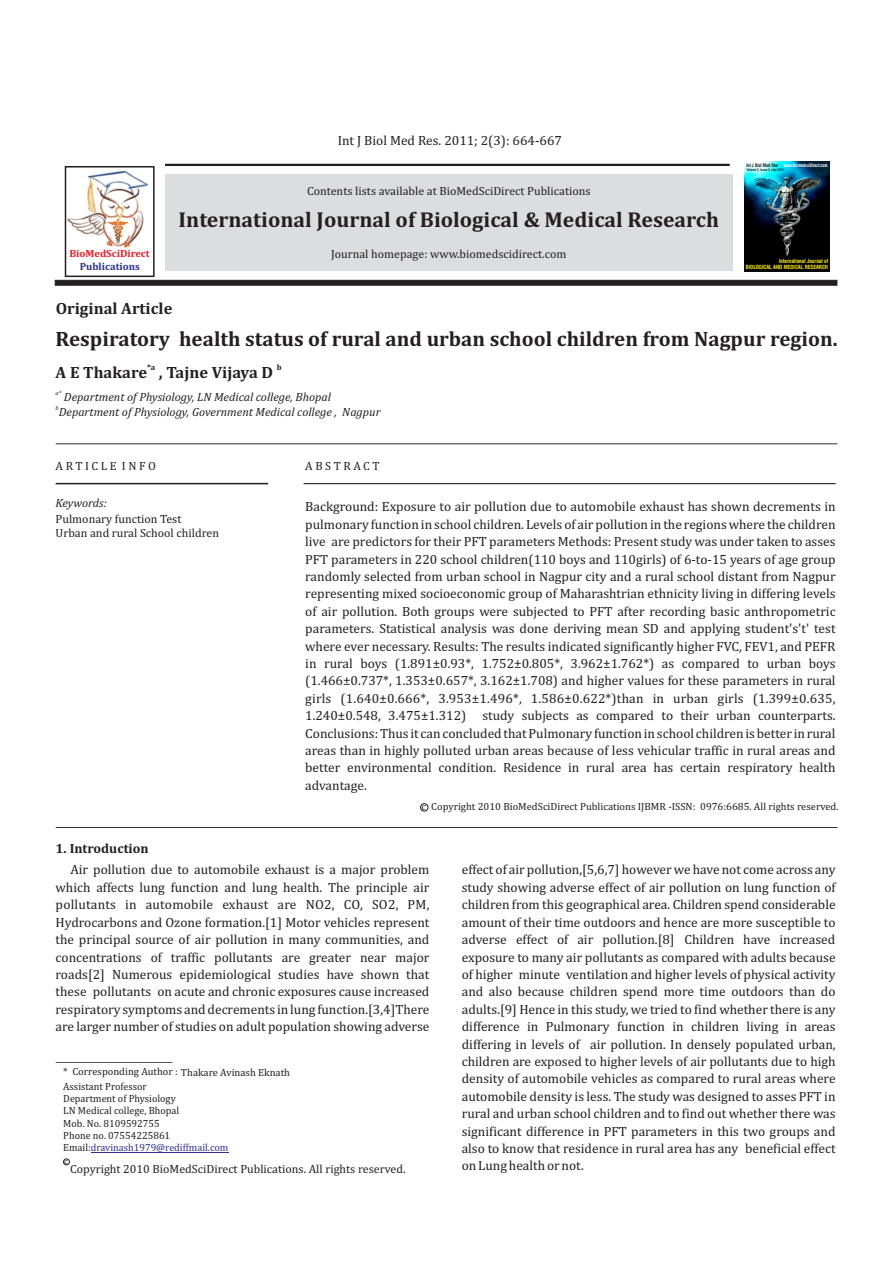
<style>
.page{position:relative;width:893px;height:1263px;background:#fff}
.page>*{position:absolute;margin:0;border:0;box-sizing:border-box;transform-origin:0 0}
.t1{font:700 21.75px "Cambria";color:#231f20}
.t2{font:700 21px "Cambria";color:#231f20}
.t3{font:700 16.5px "Cambria";color:#231f20}
.t4{font:13.5px/17.4px "Cambria";color:#231f20;text-align:justify}
.t5{font:700 13.5px "Cambria";color:#231f20}
.t6{font:12px/14.1px "Cambria";color:#231f20}
.t7{font:italic 12px "Cambria";color:#231f20}
.t8{font:12px "Cambria";letter-spacing:.215em;color:#231f20}
.t9{font:10.5px/12.3px "Cambria";color:#231f20}
.t10{font:700 10.5px "Cambria";color:#ed1c24}
.t11{font:700 10.5px "Cambria";color:#2e3092}
.t12{font:700 8.25px "Cambria";color:#231f20}
.t13{font:8.25px "Cambria";color:#231f20}
.t14{font:italic 6px "Cambria";color:#231f20}
.t15{font:700 condensed 5.55px/6.6px "Swiss 721 BT";color:#fff200;text-align:right;scale:.96 1}
.t16{font:700 condensed 4.8px "Swiss 721 BT";color:#fff;scale:.88 1}
.t17{font:700 condensed 3.45px "Swiss 721 BT";color:#231f20;scale:.92 1}
.s1{color:#231f20}
.s2{color:#2e3092}
</style>
<div class="page">
<hr style="left:165px;top:164px;width:565px;height:2px;background:#231f20">
<svg style="left:55px;top:280px;width:782px;height:6px;background:#2c2829"></svg>
<div style="left:165px;top:174px;width:567px;height:96px;background:#dcddde"></div>
<hr style="left:56px;top:443px;width:781px;height:1px;background:#231f20">
<hr style="left:56px;top:827px;width:781px;height:1px;background:#231f20">
<hr style="left:56px;top:483px;width:212px;height:1px;background:#231f20">
<hr style="left:304px;top:483px;width:532px;height:1px;background:#231f20">
<div style="left:65px;top:166px;width:90px;height:111px;border:2px solid #231f20"></div>
<img style="left:68px;top:171px;width:80px;height:77px">
<svg style="left:108px;top:219px;width:20px;height:25px"></svg>
<div style="left:420px;top:803px;width:8px;height:8px;border:1px solid #231f20;border-radius:50%"></div>
<img style="left:744px;top:161px;width:85px;height:111px">
<hr style="left:56px;top:1062px;width:117px;height:1px;background:#231f20">
<hr style="left:91px;top:1152px;width:137px;height:1px;background:#2e3092">
<div style="left:63px;top:1158px;width:7px;height:7px;border:1px solid #231f20;border-radius:50%"></div>
<p class="t4" style="left:338px;top:132px;width:226px">Int J Biol Med Res. 2011; 2(3): 664-667</p>
<p class="t6" style="left:307px;top:184px;width:285px">Contents lists available at BioMedSciDirect Publications</p>
<p class="t10" style="left:69px;top:249px;width:82px">BioMedSciDirect</p>
<p class="t11" style="left:80px;top:262px;width:62px">Publications</p>
<h1 class="t1" style="left:179px;top:210px;width:542px">International Journal of Biological &amp; Medical Research</h1>
<p class="t6" style="left:331px;top:248px;width:237px">Journal homepage: www.biomedscidirect.com</p>
<p class="t3" style="left:56px;top:301px;width:118px">Original Article</p>
<p class="t16" style="left:746px;top:163px;width:94px"><span class="s1">Int J Biol Med Res</span> www.biomedscidirect.com</p>
<p class="t17" style="left:747px;top:169px;width:42px">Volume 2, Issue 3, July 2011</p>
<p class="t15" style="left:746px;top:258px;width:87px">International Journal of<br>BIOLOGICAL AND MEDICAL RESEARCH</p>
<h2 class="t2" style="left:56px;top:330px;width:783px">Respiratory health status of rural and urban school children from Nagpur region.</h2>
<p class="t12" style="left:147px;top:364px;width:10px">*a</p>
<p class="t12" style="left:277px;top:364px;width:6px">b</p>
<p class="t3" style="left:56px;top:366px;width:219px">A E Thakare , Tajne Vijaya D</p>
<p class="t14" style="left:56px;top:391px;width:7px">a*</p>
<p class="t7" style="left:64px;top:392px;width:269px">Department of Physiology, LN Medical college, Bhopal</p>
<p class="t14" style="left:56px;top:405px;width:5px">b</p>
<p class="t7" style="left:59px;top:406px;width:323px">Department of Physiology, Government Medical college , Nagpur</p>
<p class="t8" style="left:56px;top:460px;width:102px">ARTICLE INFO</p>
<p class="t8" style="left:305px;top:460px;width:76px">ABSTRACT</p>
<p class="t7" style="left:56px;top:497px;width:53px">Keywords:</p>
<p class="t4" style="left:305px;top:499px;width:532px">Background: Exposure to air pollution due to automobile exhaust has shown decrements in pulmonary function in school children. Levels of air pollution in the regions where the children live are predictors for their PFT parameters Methods: Present study was under taken to asses PFT parameters in 220 school children(110 boys and 110girls) of 6-to-15 years of age group randomly selected from urban school in Nagpur city and a rural school distant from Nagpur representing mixed socioeconomic group of Maharashtrian ethnicity living in differing levels of air pollution. Both groups were subjected to PFT after recording basic anthropometric parameters. Statistical analysis was done deriving mean SD and applying student's't' test where ever necessary. Results: The results indicated significantly higher FVC, FEV1, and PEFR in rural boys (1.891±0.93*, 1.752±0.805*, 3.962±1.762*) as compared to urban boys (1.466±0.737*, 1.353±0.657*, 3.162±1.708) and higher values for these parameters in rural girls (1.640±0.666*, 3.953±1.496*, 1.586±0.622*)than in urban girls (1.399±0.635, 1.240±0.548, 3.475±1.312) study subjects as compared to their urban counterparts.<br>Conclusions: Thus it can concluded that Pulmonary function in school children is better in rural areas than in highly polluted urban areas because of less vehicular traffic in rural areas and better environmental condition. Residence in rural area has certain respiratory health advantage.</p>
<p class="t6" style="left:56px;top:513px;width:165px">Pulmonary function Test<br>Urban and rural School children</p>
<p class="t5" style="left:56px;top:842px;width:95px">1. Introduction</p>
<p class="t9" style="left:421px;top:801px;width:418px">c Copyright 2010 BioMedSciDirect Publications IJBMR -ISSN: 0976:6685. All rights reserved.</p>
<p class="t4" style="left:56px;top:862px;width:375px;text-indent:15px">Air pollution due to automobile exhaust is a major problem which affects lung function and lung health. The principle air pollutants in automobile exhaust are NO2, CO, SO2, PM, Hydrocarbons and Ozone formation.[1] Motor vehicles represent the principal source of air pollution in many communities, and concentrations of traffic pollutants are greater near major roads[2] Numerous epidemiological studies have shown that these pollutants on acute and chronic exposures cause increased respiratory symptoms and decrements in lung function.[3,4]There are larger number of studies on adult population showing adverse</p>
<p class="t4" style="left:462px;top:862px;width:375px">effect of air pollution,[5,6,7] however we have not come across any study showing adverse effect of air pollution on lung function of children from this geographical area. Children spend considerable amount of their time outdoors and hence are more susceptible to adverse effect of air pollution.[8] Children have increased exposure to many air pollutants as compared with adults because of higher minute ventilation and higher levels of physical activity and also because children spend more time outdoors than do adults.[9] Hence in this study, we tried to find whether there is any difference in Pulmonary function in children living in areas differing in levels of air pollution. In densely populated urban, children are exposed to higher levels of air pollutants due to high density of automobile vehicles as compared to rural areas where automobile density is less. The study was designed to asses PFT in rural and urban school children and to find out whether there was significant difference in PFT parameters in this two groups and also to know that residence in rural area has any beneficial effect on Lung health or not.</p>
<p class="t9" style="left:63px;top:1065px;width:228px;line-height:14.2px">* Corresponding Author : Thakare Avinash Eknath<br>Assistant Professor</p>
<p class="t9" style="left:63px;top:1093px;width:167px">Department of Physiology<br>LN Medical college, Bhopal<br>Mob. No. 8109592755<br>Phone no. 07554225861<br>Email:<span class="s2">dravinash1979@rediffmail.com</span></p>
<p class="t6" style="left:70px;top:1162px;width:337px">Copyright 2010 BioMedSciDirect Publications. All rights reserved.</p>
<p class="t13" style="left:64px;top:1157px;width:5px">c</p>
</div>
